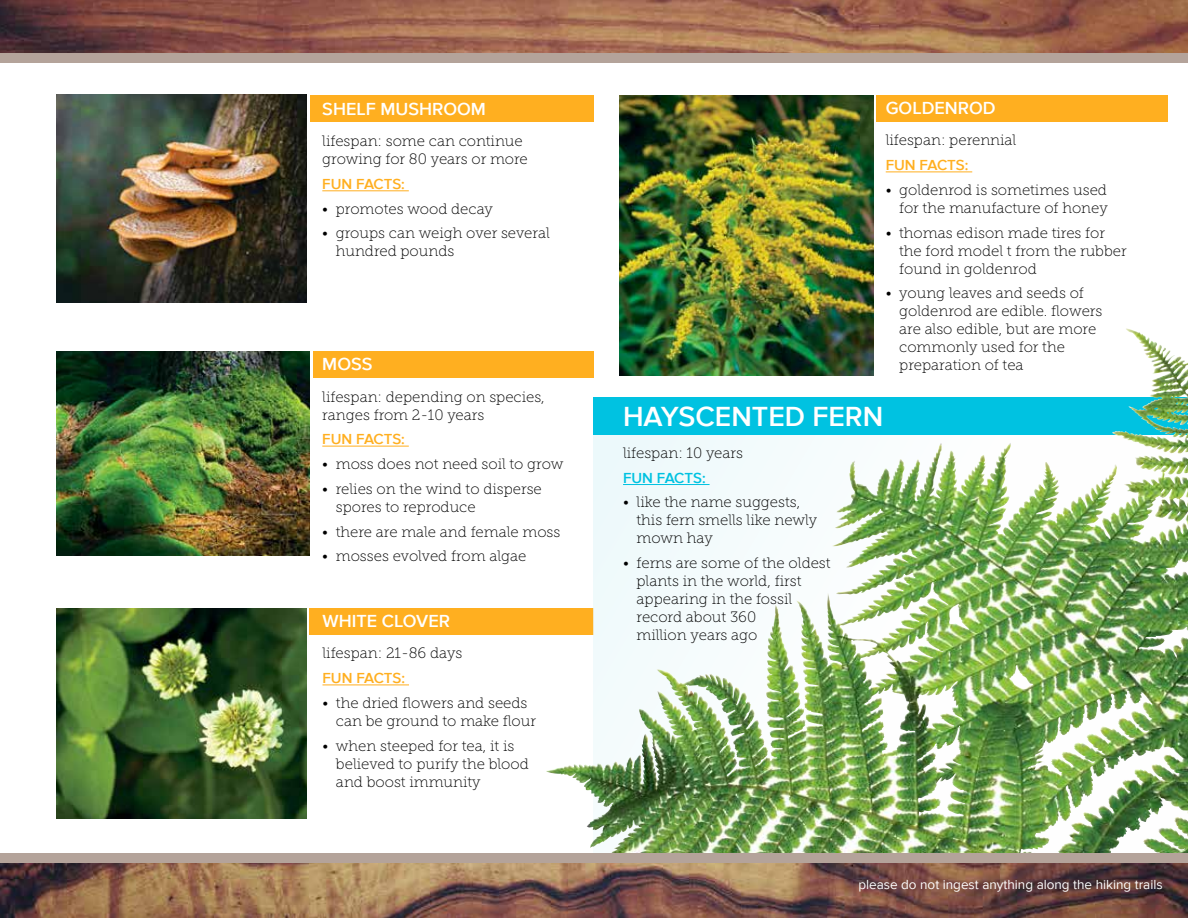
<style>
.page{position:relative;width:1188px;height:918px;background:#fff}
.page>*{position:absolute;margin:0;border:0;box-sizing:border-box;transform-origin:0 0}
.t1{font:600 28.5px "Proxima Nova";color:#fff}
.t2{font:600 18px "Proxima Nova";color:#fff}
.t3{font:15px/18px "Museo Slab 100";color:#000}
.t4{font:600 15px "Proxima Nova";color:#ffaf20}
.t5{font:600 15px "Proxima Nova";color:#00c2e1}
.t6{font:13.5px "Proxima Nova";color:#fff}
</style>
<div class="page">
<img style="left:0;top:0;width:1188px;height:918px">
<div style="left:0;top:53px;width:1188px;height:810px;background:#fff"></div>
<img style="left:620px;top:95px;width:253px;height:281px">
<div style="left:0;top:53px;width:1188px;height:9px;background:#b4a39a"></div>
<img style="left:57px;top:351px;width:252px;height:205px">
<div style="left:313px;top:351px;width:280px;height:27px;background:#ffaf20"></div>
<hr style="left:322px;top:446px;width:87px;height:1px;background:#ffaf20">
<img style="left:57px;top:94px;width:250px;height:208px">
<div style="left:310px;top:95px;width:283px;height:27px;background:#ffaf20"></div>
<hr style="left:322px;top:191px;width:87px;height:1px;background:#ffaf20">
<img style="left:57px;top:608px;width:250px;height:210px">
<div style="left:309px;top:608px;width:284px;height:27px;background:#ffaf20"></div>
<hr style="left:322px;top:685px;width:87px;height:1px;background:#ffaf20">
<div style="left:876px;top:95px;width:291px;height:27px;background:#ffaf20"></div>
<hr style="left:886px;top:172px;width:86px;height:1px;background:#ffaf20">
<img style="left:593px;top:416px;width:595px;height:438px">
<div style="left:594px;top:397px;width:594px;height:38px;background:#00c2e1"></div>
<img style="left:1128px;top:332px;width:42px;height:95px">
<hr style="left:623px;top:484px;width:87px;height:1px;background:#00c2e1">
<div style="left:0;top:854px;width:1188px;height:9px;background:#b4a39a"></div>
<p class="t2" style="left:322px;top:98px;width:165px">SHELF MUSHROOM</p>
<p class="t3" style="left:322px;top:132px;width:207px">lifespan: some can continue growing for 80 years or more</p>
<p class="t4" style="left:322px;top:175px;width:84px">FUN FACTS:</p>
<p class="t3" style="left:322px;top:200px;width:172px">• promotes wood decay</p>
<p class="t3" style="left:336px;top:224px;width:216px;text-indent:-14px">• groups can weigh over several hundred pounds</p>
<p class="t2" style="left:322px;top:354px;width:52px">MOSS</p>
<p class="t3" style="left:322px;top:387px;width:224px">lifespan: depending on species, ranges from 2-10 years</p>
<p class="t4" style="left:322px;top:431px;width:84px">FUN FACTS:</p>
<p class="t3" style="left:322px;top:455px;width:243px">• moss does not need soil to grow</p>
<p class="t3" style="left:336px;top:480px;width:208px;text-indent:-14px">• relies on the wind to disperse spores to reproduce</p>
<p class="t3" style="left:322px;top:522px;width:240px">• there are male and female moss</p>
<p class="t3" style="left:322px;top:547px;width:206px">• mosses evolved from algae</p>
<p class="t2" style="left:322px;top:610px;width:129px">WHITE CLOVER</p>
<p class="t3" style="left:322px;top:644px;width:141px">lifespan: 21-86 days</p>
<p class="t4" style="left:322px;top:669px;width:84px">FUN FACTS:</p>
<p class="t3" style="left:336px;top:694px;width:202px;text-indent:-14px">• the dried flowers and seeds can be ground to make flour</p>
<p class="t3" style="left:336px;top:737px;width:194px;text-indent:-14px">• when steeped for tea, it is believed to purify the blood and boost immunity</p>
<p class="t2" style="left:886px;top:97px;width:111px">GOLDENROD</p>
<p class="t3" style="left:886px;top:131px;width:132px">lifespan: perennial</p>
<p class="t4" style="left:886px;top:156px;width:84px">FUN FACTS:</p>
<p class="t3" style="left:886px;top:181px;width:224px;text-align:right">• goldenrod is sometimes used for the manufacture of honey</p>
<p class="t3" style="left:899px;top:224px;width:229px;text-indent:-14px">• thomas edison made tires for the ford model t from the rubber found in goldenrod</p>
<p class="t3" style="left:899px;top:284px;width:205px;text-indent:-14px">• young leaves and seeds of goldenrod are edible. flowers are also edible, but are more commonly used for the preparation of tea</p>
<h1 class="t1" style="left:623px;top:401px;width:262px">HAYSCENTED FERN</h1>
<p class="t3" style="left:623px;top:444px;width:122px">lifespan: 10 years</p>
<p class="t5" style="left:623px;top:469px;width:84px">FUN FACTS:</p>
<p class="t3" style="left:637px;top:493px;width:182px;text-indent:-14px">• like the name suggests, this fern smells like newly mown hay</p>
<p class="t3" style="left:637px;top:554px;width:196px;text-indent:-14px">• ferns are some of the oldest plants in the world, first appearing in the fossil record about 360<br>million years ago</p>
<p class="t6" style="left:858px;top:877px;width:306px">please do not ingest anything along the hiking trails</p>
</div>
